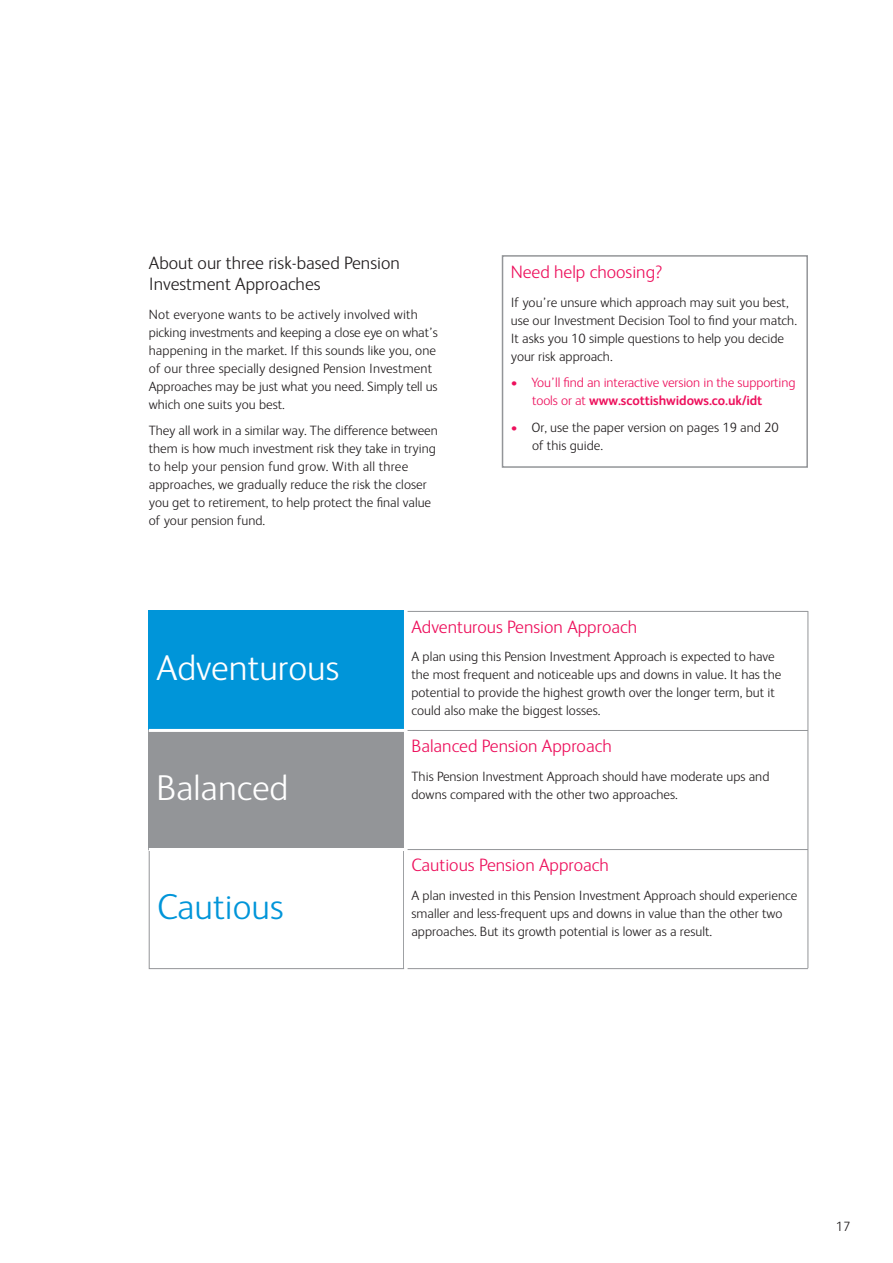
<style>
.page{position:relative;width:893px;height:1263px;background:#fff}
.page>*{position:absolute;margin:0;border:0;box-sizing:border-box;transform-origin:0 0}
.t1{font:300 36px "FS Albert SW";color:#fff}
.t2{font:300 36px "FS Albert SW";color:#0095d9}
.t3{font:300 18px "FS Albert SW";color:#ed105c}
.t4{font:300 18px/21px "FS Albert SW";color:#231f20}
.t5{font:300 13.5px/18px "FS Albert SW";color:#231f20}
.t6{font:300 13.5px/18px "FS Albert SW";letter-spacing:-.005em;color:#ed105c}
.s1{font-weight:700}
.s2{color:#ed105c}
</style>
<div class="page">
<div style="left:149px;top:850px;width:255px;height:119px;border:1px solid #939598"></div>
<div style="left:149px;top:610px;width:255px;height:120px;background:#0095d9"></div>
<div style="left:149px;top:731px;width:255px;height:119px;background:#939598"></div>
<div style="left:502px;top:255px;width:306px;height:213px;border:2px solid #939598"></div>
<hr style="left:149px;top:729px;width:259px;height:3px;background:#fff">
<hr style="left:149px;top:848px;width:259px;height:3px;background:#fff">
<hr style="left:408px;top:968px;width:400px;height:1px;background:#939598">
<hr style="left:408px;top:849px;width:400px;height:1px;background:#939598">
<hr style="left:408px;top:730px;width:400px;height:1px;background:#939598">
<hr style="left:408px;top:611px;width:400px;height:1px;background:#939598">
<hr style="left:807px;top:611px;width:1px;height:357px;background:#939598">
<h2 class="t4" style="left:149px;top:254px;width:253px">About our three risk-based Pension<br>Investment Approaches</h2>
<p class="t5" style="left:149px;top:306px;width:291px">Not everyone wants to be actively involved with picking investments and keeping a close eye on what’s happening in the market. If this sounds like you, one of our three specially designed Pension Investment Approaches may be just what you need. Simply tell us which one suits you best.</p>
<p class="t5" style="left:149px;top:423px;width:290px">They all work in a similar way. The difference between them is how much investment risk they take in trying to help your pension fund grow. With all three approaches, we gradually reduce the risk the closer you get to retirement, to help protect the final value of your pension fund.</p>
<h2 class="t3" style="left:511px;top:266px;width:153px">Need help choosing?</h2>
<p class="t5" style="left:511px;top:294px;width:288px">If you’re unsure which approach may suit you best, use our Investment Decision Tool to find your match.<br>It asks you 10 simple questions to help you decide your risk approach.</p>
<p class="t6" style="left:532px;top:375px;width:265px;text-indent:-21px">• You’ll find an interactive version in the supporting tools or at <span class="s1">www.scottishwidows.co.uk/idt</span></p>
<p class="t5" style="left:532px;top:419px;width:248px;text-indent:-21px"><span class="s2">•</span> Or, use the paper version on pages 19 and 20 of this guide.</p>
<h1 class="t1" style="left:156px;top:655px;width:184px">Adventurous</h1>
<h1 class="t1" style="left:156px;top:775px;width:134px">Balanced</h1>
<h1 class="t2" style="left:157px;top:894px;width:128px">Cautious</h1>
<h2 class="t3" style="left:411px;top:620px;width:227px">Adventurous Pension Approach</h2>
<p class="t5" style="left:411px;top:649px;width:371px">A plan using this Pension Investment Approach is expected to have the most frequent and noticeable ups and downs in value. It has the potential to provide the highest growth over the longer term, but it could also make the biggest losses.</p>
<h2 class="t3" style="left:411px;top:740px;width:202px">Balanced Pension Approach</h2>
<p class="t5" style="left:411px;top:769px;width:359px">This Pension Investment Approach should have moderate ups and downs compared with the other two approaches.</p>
<h2 class="t3" style="left:411px;top:859px;width:199px">Cautious Pension Approach</h2>
<p class="t5" style="left:411px;top:888px;width:387px">A plan invested in this Pension Investment Approach should experience smaller and less-frequent ups and downs in value than the other two approaches. But its growth potential is lower as a result.</p>
<p class="t5" style="left:836px;top:1219px;width:16px">17</p>
</div>
